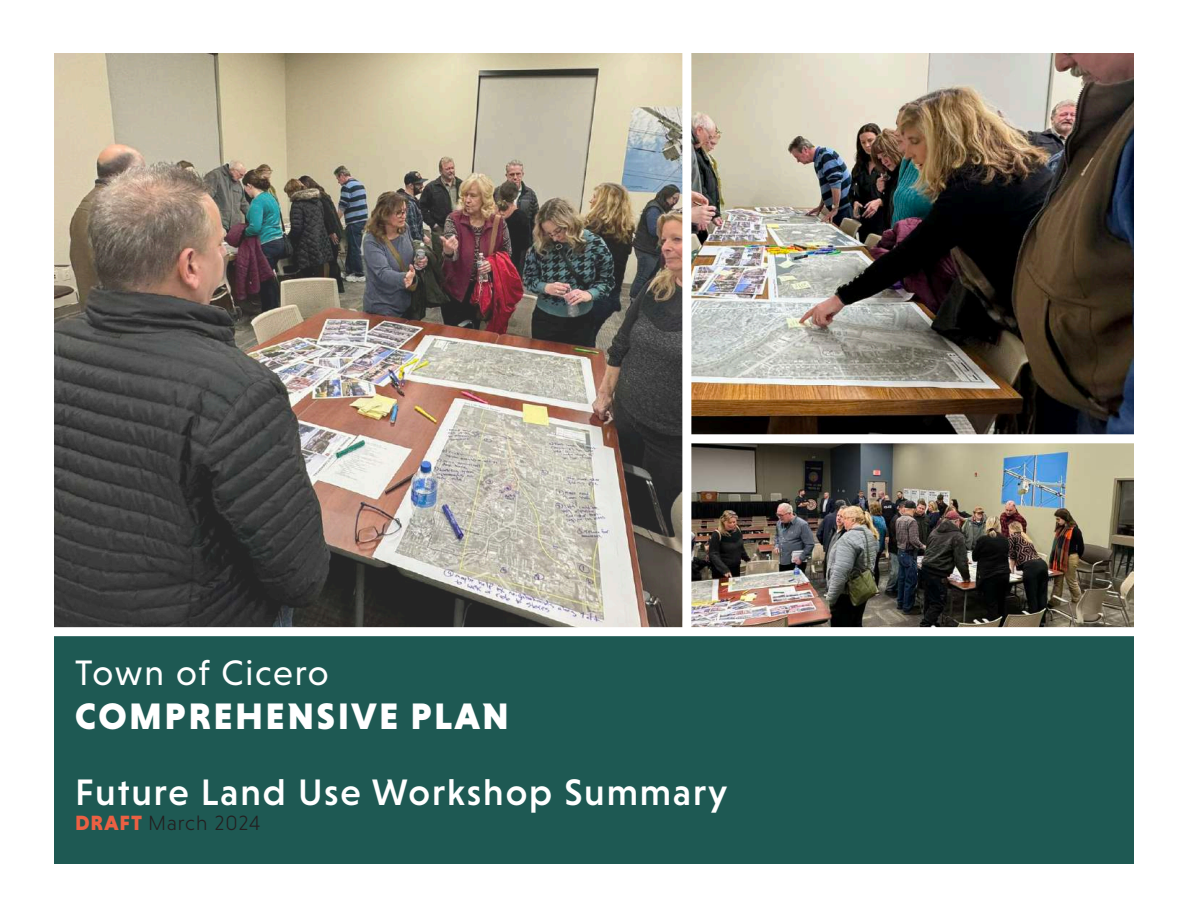
<style>
.page{position:relative;width:1188px;height:918px;background:#fff}
.page>*{position:absolute;margin:0;border:0;box-sizing:border-box;transform-origin:0 0}
.t1{font:500 37.5px "Niveau Grotesk";letter-spacing:.05em;color:#fff}
.t2{font:900 37.5px "Niveau Grotesk";letter-spacing:.065em;color:#fff}
.t3{font:36px "Niveau Grotesk";letter-spacing:.045em;color:#fff}
.t4{font:300 21px "Niveau Grotesk";letter-spacing:.05em;color:#231f20}
.s1{font-weight:900;color:#eb6043}
</style>
<div class="page">
<img style="left:54px;top:53px;width:628px;height:574px">
<div style="left:54px;top:632px;width:1080px;height:232px;background:#1e5953"></div>
<img style="left:691px;top:53px;width:443px;height:574px">
<div style="left:685px;top:434px;width:462px;height:9px;background:#fff"></div>
<div style="left:42px;top:627px;width:1105px;height:9px;background:#fff"></div>
<p class="t3" style="left:75px;top:652px;width:255px">Town of Cicero</p>
<p class="t2" style="left:75px;top:695px;width:435px">COMPREHENSIVE PLAN</p>
<p class="t1" style="left:75px;top:770px;width:654px">Future Land Use Workshop Summary</p>
<p class="t4" style="left:75px;top:811px;width:187px"><span class="s1">DRAFT</span> March 2024</p>
</div>
